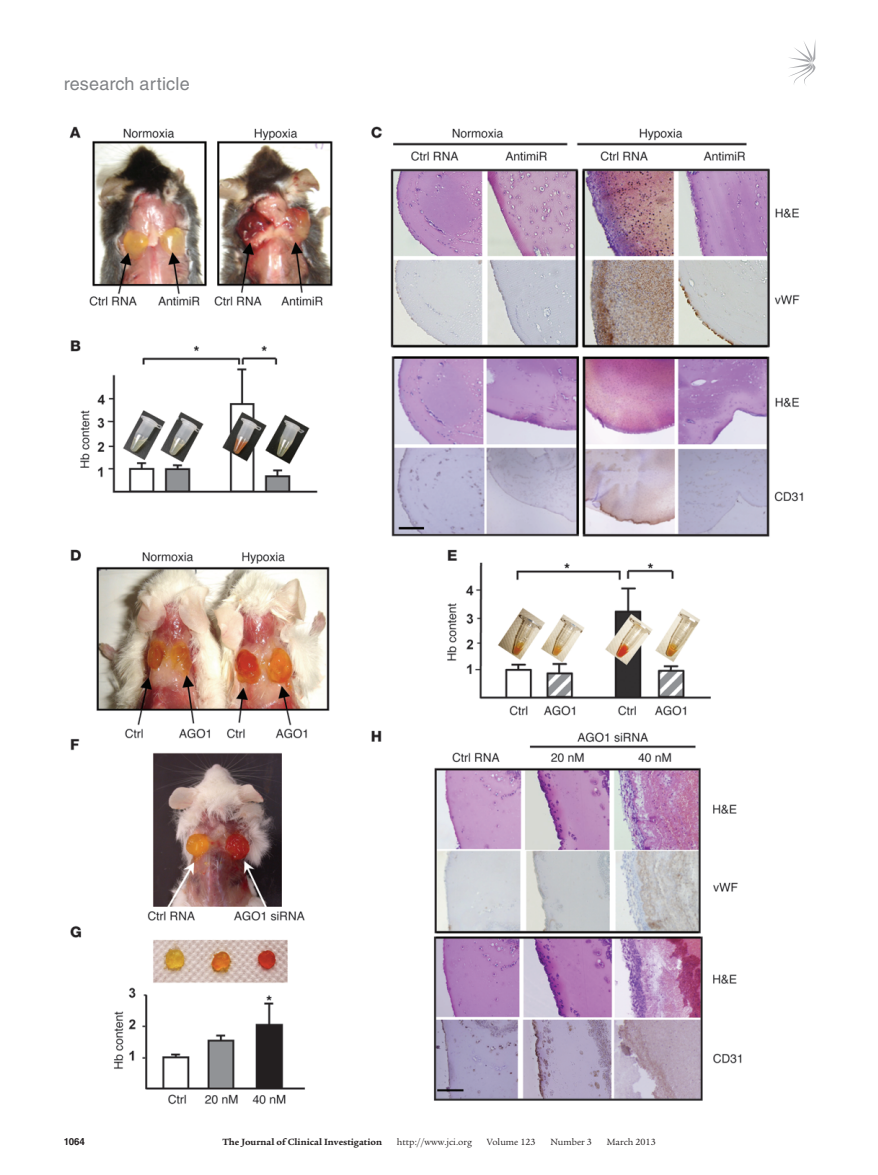
<style>
.page{position:relative;width:878px;height:1175px;background:#fff}
.page>*{position:absolute;margin:0;border:0;box-sizing:border-box;transform-origin:0 0}
.t1{font:18px "Helvetica LT Std";letter-spacing:.01em;color:#808285}
.t2{font:9.75px "Legacy Serif Std";color:#231f20}
.t3{font:700 9.75px "Legacy Serif Std";color:#231f20}
.t4{font:700 9.75px "Helvetica LT Std";color:#231f20}
</style>
<div class="page">
<svg style="left:789px;top:42px;width:26px;height:43px"></svg>
<img style="left:69px;top:126px;width:735px;height:979px">
<h1 class="t1" style="left:64px;top:73px;width:127px">research article</h1>
<p class="t4" style="left:64px;top:1135px;width:23px">1064</p>
<p class="t3" style="left:222px;top:1135px;width:161px">The Journal of Clinical Investigation</p>
<p class="t2" style="left:397px;top:1136px;width:77px">http://www.jci.org</p>
<p class="t2" style="left:486px;top:1136px;width:50px">Volume 123</p>
<p class="t2" style="left:550px;top:1136px;width:43px">Number 3</p>
<p class="t2" style="left:606px;top:1136px;width:51px">March 2013</p>
</div>
